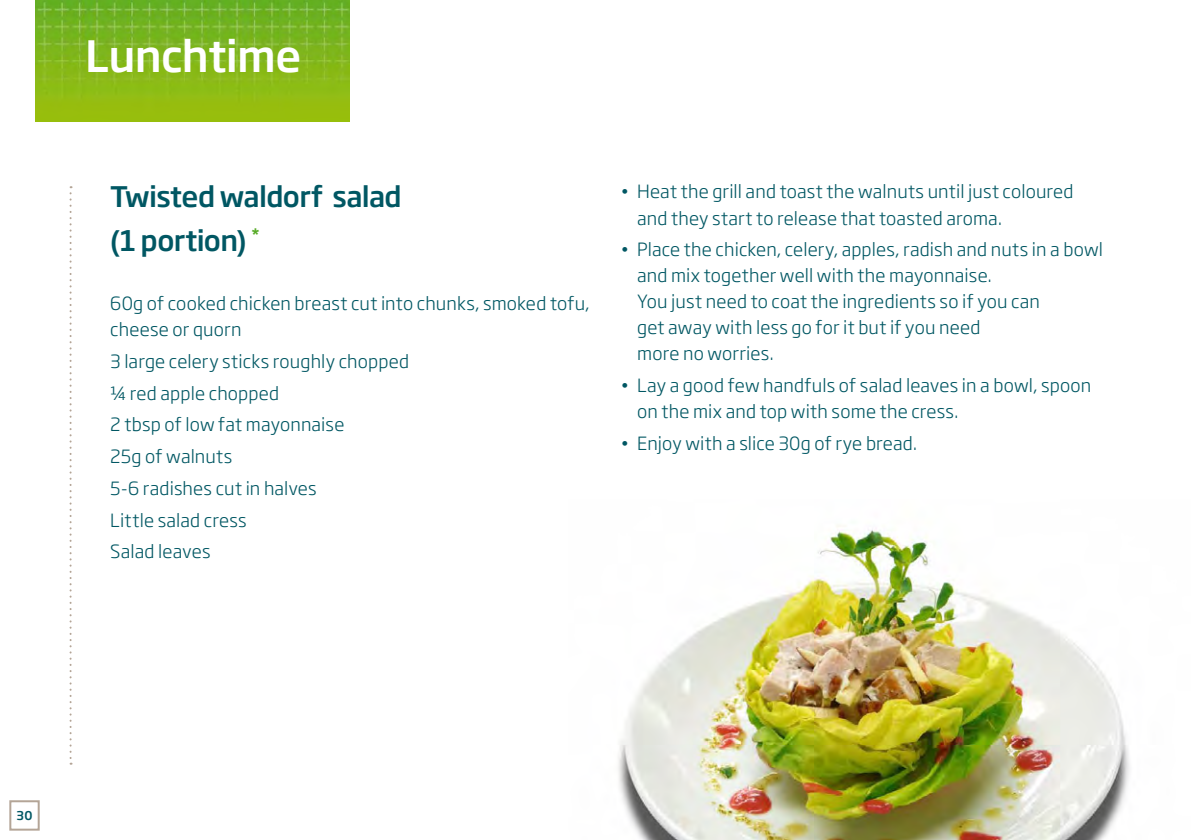
<style>
.page{position:relative;width:1191px;height:840px;background:#fff}
.page>*{position:absolute;margin:0;border:0;box-sizing:border-box;transform-origin:0 0}
.t1{font:500 42.6px "Soho Gothic Pro";letter-spacing:-.015em;color:#fff}
.t2{font:500 28px/44px "Soho Gothic Pro";letter-spacing:-.025em;color:#005763}
.t3{font:300 18px/26px "Soho Gothic Pro";letter-spacing:.01em;color:#005763}
.t4{font:500 12px "Soho Gothic Pro";color:#005763}
</style>
<div class="page">
<div style="left:9px;top:799px;width:31px;height:31px;border:2px solid #b4a597"></div>
<img style="left:36px;top:0;width:314px;height:121px">
<svg style="left:70px;top:186px;width:2px;height:578px"></svg>
<img style="left:618px;top:525px;width:512px;height:314px">
<h1 class="t1" style="left:85px;top:22px;width:218px">Lunchtime</h1>
<h2 class="t2" style="left:110px;top:172px;width:293px">Twisted waldorf salad (1 portion) <sup>*</sup></h2>
<p class="t3" style="left:110px;top:289px;width:481px">60g of cooked chicken breast cut into chunks, smoked tofu, cheese or quorn</p>
<p class="t3" style="left:110px;top:344px;width:300px;line-height:31.6px">3 large celery sticks roughly chopped ¼ red apple chopped<br>2 tbsp of low fat mayonnaise<br>25g of walnuts<br>5-6 radishes cut in halves<br>Little salad cress<br>Salad leaves</p>
<p class="t3" style="left:637px;top:178px;width:438px;text-indent:-17px">• Heat the grill and toast the walnuts until just coloured and they start to release that toasted aroma.</p>
<p class="t3" style="left:637px;top:235px;width:467px;text-indent:-17px">• Place the chicken, celery, apples, radish and nuts in a bowl and mix together well with the mayonnaise.<br>You just need to coat the ingredients so if you can<br>get away with less go for it but if you need<br>more no worries.</p>
<p class="t3" style="left:637px;top:371px;width:455px;text-indent:-17px">• Lay a good few handfuls of salad leaves in a bowl, spoon on the mix and top with some the cress.</p>
<p class="t3" style="left:620px;top:429px;width:298px">• Enjoy with a slice 30g of rye bread.</p>
<p class="t4" style="left:17px;top:805px;width:17px">30</p>
</div>
